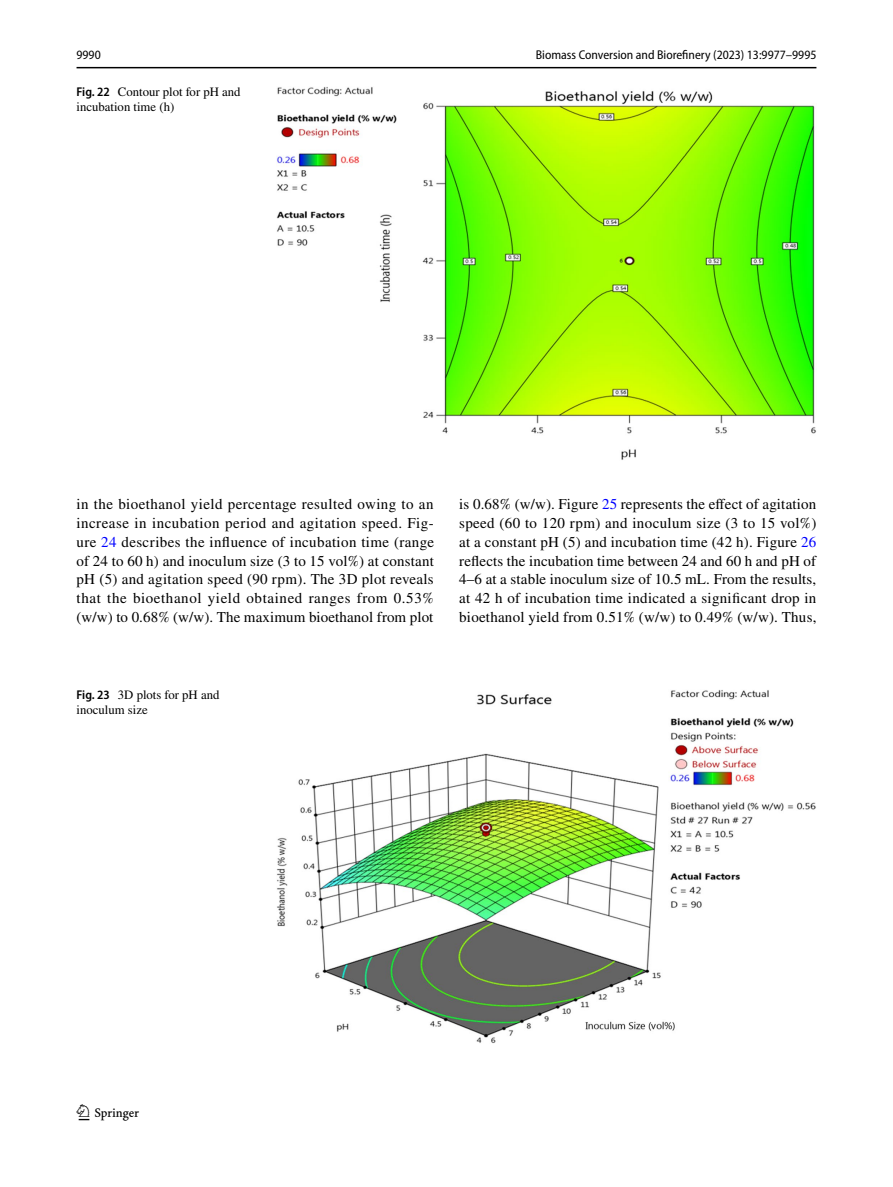
<style>
.page{position:relative;width:893px;height:1187px;background:#fff}
.page>*{position:absolute;margin:0;border:0;box-sizing:border-box;transform-origin:0 0}
.t1{font:22.5px "Springnew Regular 2";color:#000}
.t2{font:15px/18.8px "STIX";letter-spacing:.015em;color:#000;text-align:justify}
.t3{font:12.75px/15px "STIX";color:#000}
.t4{font:semi-condensed 12.75px "Myriad Pro";color:#000}
.s1{font-family:"Myriad Pro";font-weight:600;font-stretch:semi-condensed}
.s2{color:#00f}
</style>
<div class="page">
<hr style="left:77px;top:67px;width:739px;height:1px;background:#000">
<img style="left:276px;top:87px;width:540px;height:373px">
<img style="left:277px;top:690px;width:539px;height:353px">
<p class="t4" style="left:77px;top:48px;width:26px">9990</p>
<p class="t4" style="left:536px;top:48px;width:282px">Biomass Conversion and Biorefinery (2023) 13:9977–9995</p>
<p class="t3" style="left:77px;top:85px;width:166px"><span class="s1">Fig. 22</span> Contour plot for pH and incubation time (h)</p>
<p class="t2" style="left:77px;top:496px;width:359px">in the bioethanol yield percentage resulted owing to an increase in incubation period and agitation speed. Fig&shy;ure <span class="s2">24</span> describes the influence of incubation time (range of 24 to 60 h) and inoculum size (3 to 15 vol%) at constant pH (5) and agitation speed (90 rpm). The 3D plot reveals that the bioethanol yield obtained ranges from 0.53% (w/w) to 0.68% (w/w). The maximum bioethanol from plot</p>
<p class="t2" style="left:459px;top:496px;width:359px">is 0.68% (w/w). Figure <span class="s2">25</span> represents the effect of agitation speed (60 to 120 rpm) and inoculum size (3 to 15 vol%) at a constant pH (5) and incubation time (42 h). Figure <span class="s2">26 </span>reflects the incubation time between 24 and 60 h and pH of 4–6 at a stable inoculum size of 10.5 mL. From the results, at 42 h of incubation time indicated a significant drop in bioethanol yield from 0.51% (w/w) to 0.49% (w/w). Thus,</p>
<p class="t3" style="left:77px;top:688px;width:144px"><span class="s1">Fig. 23</span> 3D plots for pH and inoculum size</p>
<h1 class="t1" style="left:79px;top:1104px;width:62px">1 3</h1>
</div>
